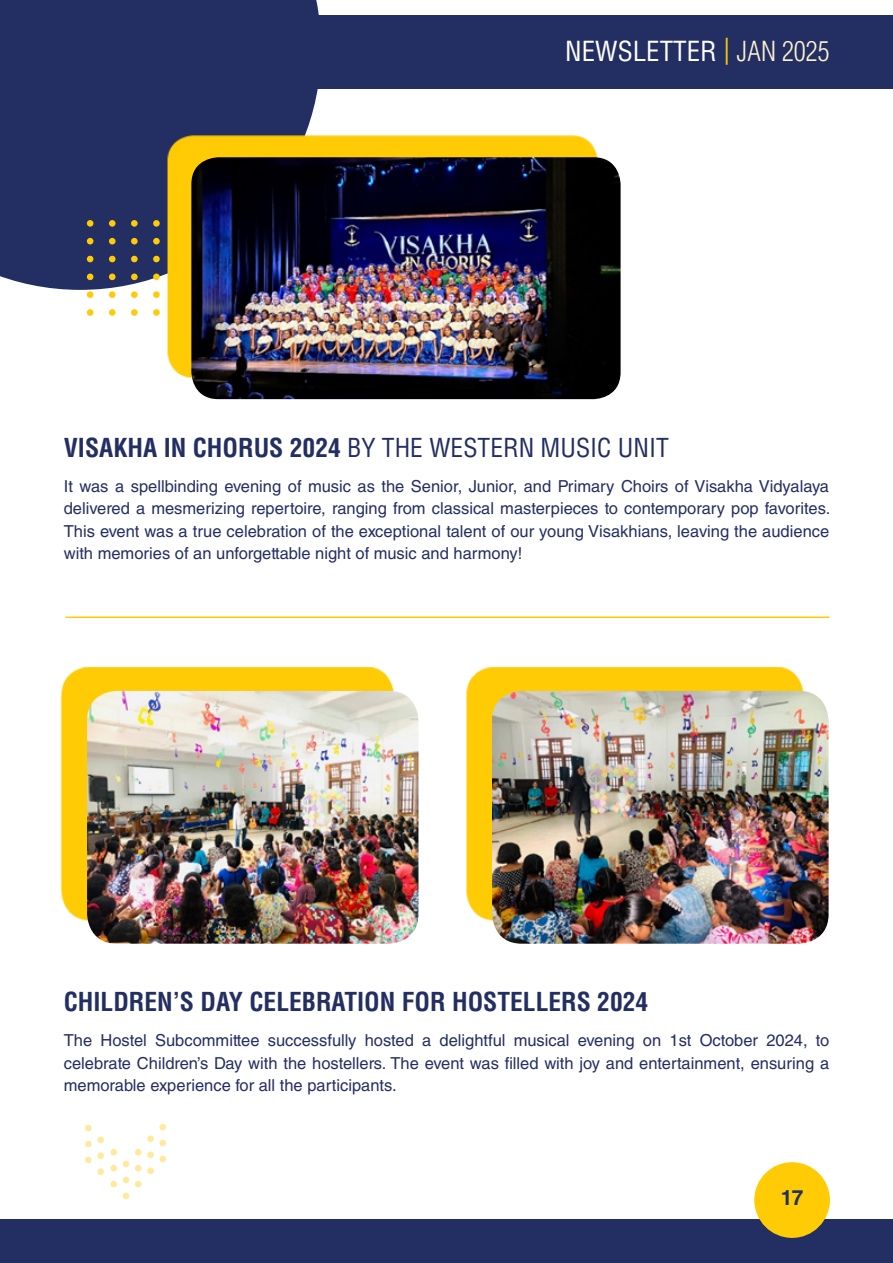
<style>
.page{position:relative;width:893px;height:1263px;background:#fff}
.page>*{position:absolute;margin:0;border:0;box-sizing:border-box;transform-origin:0 0}
.t1{font:condensed 27px "Helvetica LT Std";color:#fff}
.t2{font:700 condensed 25.5px "Helvetica LT Std";color:#232e62}
.t3{font:condensed 25.5px "Helvetica LT Std";color:#232e62}
.t4{font:700 21px "Helvetica LT Std";color:#232e62}
.t5{font:16.5px/22.5px "Helvetica LT Std";color:#232e62;text-align:justify}
.s1{color:#ffcb05}
.s2{font-weight:300;color:#fff1d0}
.s3{font-weight:700}
</style>
<div class="page">
<div style="left:0;top:0;width:319px;height:290px;background:#232e62"></div>
<div style="left:87px;top:309px;width:6px;height:7px;background:#ffcb05;border-radius:50%"></div>
<div style="left:109px;top:309px;width:7px;height:7px;background:#ffcb05;border-radius:50%"></div>
<div style="left:131px;top:309px;width:7px;height:7px;background:#ffcb05;border-radius:50%"></div>
<div style="left:153px;top:309px;width:7px;height:7px;background:#ffcb05;border-radius:50%"></div>
<div style="left:87px;top:291px;width:6px;height:7px;background:#ffcb05;border-radius:50%"></div>
<div style="left:109px;top:291px;width:7px;height:7px;background:#ffcb05;border-radius:50%"></div>
<div style="left:131px;top:291px;width:7px;height:7px;background:#ffcb05;border-radius:50%"></div>
<div style="left:153px;top:291px;width:7px;height:7px;background:#ffcb05;border-radius:50%"></div>
<svg style="left:87px;top:274px;width:6px;height:6px"></svg>
<div style="left:109px;top:274px;width:7px;height:6px;background:#ffcb05;border-radius:50%"></div>
<div style="left:131px;top:274px;width:7px;height:6px;background:#ffcb05;border-radius:50%"></div>
<div style="left:153px;top:274px;width:7px;height:6px;background:#ffcb05;border-radius:50%"></div>
<svg style="left:87px;top:256px;width:6px;height:6px"></svg>
<div style="left:109px;top:256px;width:7px;height:6px;background:#ffcb05;border-radius:50%"></div>
<div style="left:131px;top:256px;width:7px;height:6px;background:#ffcb05;border-radius:50%"></div>
<div style="left:153px;top:256px;width:7px;height:6px;background:#ffcb05;border-radius:50%"></div>
<svg style="left:87px;top:238px;width:6px;height:6px"></svg>
<div style="left:109px;top:238px;width:7px;height:6px;background:#ffcb05;border-radius:50%"></div>
<div style="left:131px;top:238px;width:7px;height:6px;background:#ffcb05;border-radius:50%"></div>
<div style="left:153px;top:238px;width:7px;height:6px;background:#ffcb05;border-radius:50%"></div>
<div style="left:87px;top:220px;width:6px;height:7px;background:#ffcb05;border-radius:50%"></div>
<div style="left:109px;top:220px;width:7px;height:7px;background:#ffcb05;border-radius:50%"></div>
<div style="left:131px;top:220px;width:7px;height:7px;background:#ffcb05;border-radius:50%"></div>
<div style="left:153px;top:220px;width:7px;height:7px;background:#ffcb05;border-radius:50%"></div>
<div style="left:2px;top:15px;width:891px;height:74px;background:#232e62"></div>
<div style="left:0;top:1219px;width:893px;height:44px;background:#232e62"></div>
<div style="left:754px;top:1162px;width:76px;height:76px;background:#ffcb05;border-radius:50%"></div>
<div style="left:123px;top:1192px;width:6px;height:7px;background:#ffea9b;border-radius:50%"></div>
<div style="left:123px;top:1176px;width:6px;height:7px;background:#ffea9b;border-radius:50%"></div>
<svg style="left:123px;top:1161px;width:6px;height:6px"></svg>
<div style="left:135px;top:1181px;width:7px;height:6px;background:#ffea9b;border-radius:50%"></div>
<div style="left:135px;top:1165px;width:7px;height:6px;background:#ffea9b;border-radius:50%"></div>
<div style="left:135px;top:1149px;width:7px;height:6px;background:#ffea9b;border-radius:50%"></div>
<svg style="left:147px;top:1167px;width:7px;height:7px"></svg>
<svg style="left:147px;top:1151px;width:7px;height:7px"></svg>
<svg style="left:147px;top:1135px;width:7px;height:7px"></svg>
<div style="left:159px;top:1156px;width:7px;height:6px;background:#ffea9b;border-radius:50%"></div>
<div style="left:159px;top:1140px;width:7px;height:6px;background:#ffea9b;border-radius:50%"></div>
<div style="left:159px;top:1124px;width:7px;height:6px;background:#ffea9b;border-radius:50%"></div>
<div style="left:110px;top:1181px;width:7px;height:6px;background:#ffea9b;border-radius:50%"></div>
<div style="left:110px;top:1165px;width:7px;height:6px;background:#ffea9b;border-radius:50%"></div>
<div style="left:110px;top:1149px;width:7px;height:6px;background:#ffea9b;border-radius:50%"></div>
<div style="left:97px;top:1168px;width:7px;height:7px;background:#ffea9b;border-radius:50%"></div>
<div style="left:97px;top:1152px;width:7px;height:7px;background:#ffea9b;border-radius:50%"></div>
<svg style="left:97px;top:1136px;width:7px;height:7px"></svg>
<div style="left:85px;top:1157px;width:7px;height:6px;background:#ffea9b;border-radius:50%"></div>
<div style="left:85px;top:1141px;width:7px;height:6px;background:#ffea9b;border-radius:50%"></div>
<div style="left:85px;top:1125px;width:7px;height:6px;background:#ffea9b;border-radius:50%"></div>
<hr style="left:66px;top:616px;width:763px;height:2px;background:#ffcb05">
<div style="left:167px;top:135px;width:431px;height:243px;background:#ffcb05"></div>
<img style="left:191px;top:157px;width:430px;height:242px">
<div style="left:61px;top:667px;width:333px;height:254px;background:#ffcb05"></div>
<img style="left:87px;top:691px;width:331px;height:253px">
<div style="left:465px;top:667px;width:339px;height:254px;background:#ffcb05"></div>
<img style="left:492px;top:691px;width:337px;height:253px">
<h1 class="t1" style="left:565px;top:34px;width:266px">NEWSLETTER <span class="s1">|</span> <span class="s2">JAN 2025</span></h1>
<h2 class="t3" style="left:64px;top:431px;width:607px"><span class="s3">VISAKHA IN CHORUS 2024</span> BY THE WESTERN MUSIC UNIT</h2>
<p class="t5" style="left:64px;top:475px;width:768px">It was a spellbinding evening of music as the Senior, Junior, and Primary Choirs of Visakha Vidyalaya delivered a mesmerizing repertoire, ranging from classical masterpieces to contemporary pop favorites.<br>This event was a true celebration of the exceptional talent of our young Visakhians, leaving the audience with memories of an unforgettable night of music and harmony!</p>
<h2 class="t2" style="left:64px;top:985px;width:586px">CHILDREN’S DAY CELEBRATION FOR HOSTELLERS 2024</h2>
<p class="t5" style="left:64px;top:1029px;width:767px">The Hostel Subcommittee successfully hosted a delightful musical evening on 1st October 2024, to celebrate Children’s Day with the hostellers. The event was filled with joy and entertainment, ensuring a memorable experience for all the participants.</p>
<p class="t4" style="left:781px;top:1184px;width:24px">17</p>
</div>
